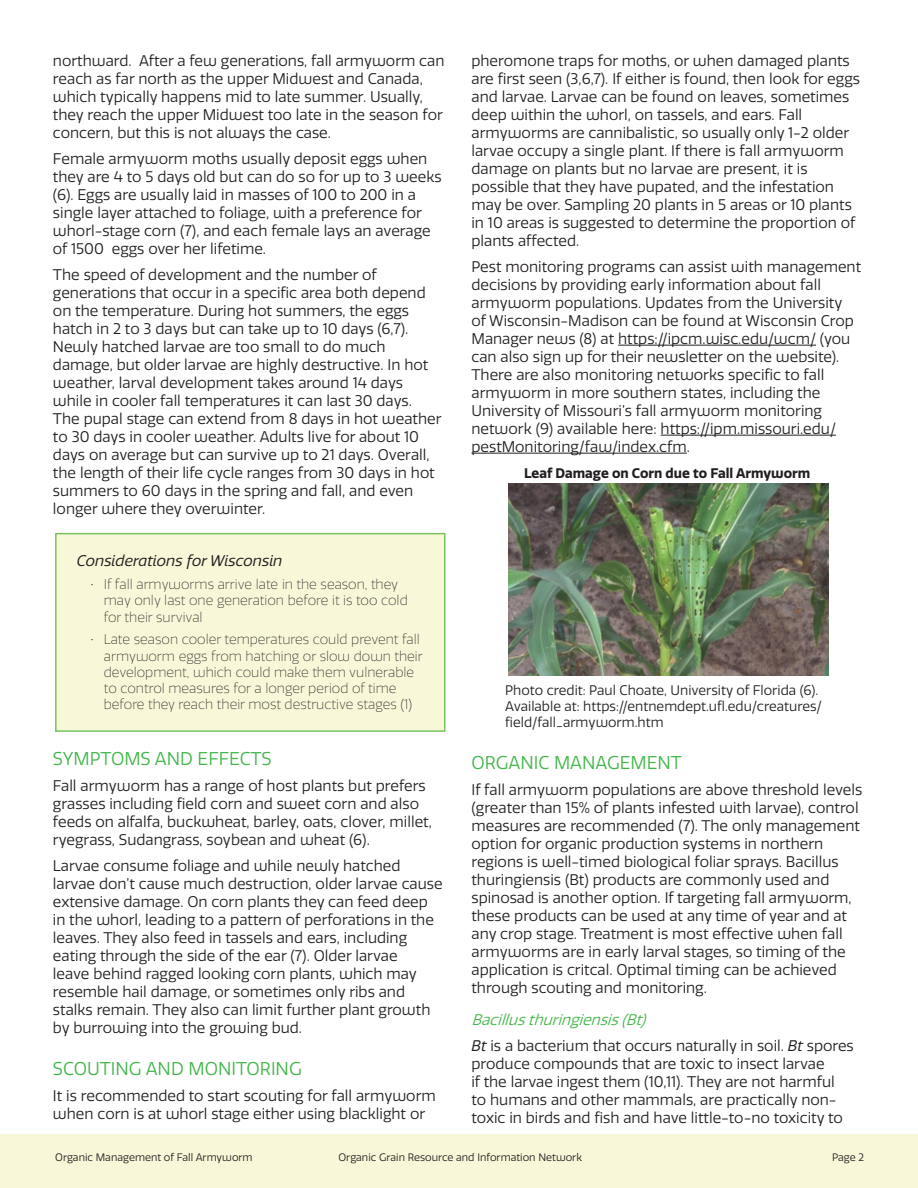
<style>
.page{position:relative;width:918px;height:1188px;background:#fff}
.page>*{position:absolute;margin:0;border:0;box-sizing:border-box;transform-origin:0 0}
.Body_-_title{font:18px "Quatro";color:#42b649}
.Body_-_title-2{font:15px/18px "Quatro";color:#231f20}
.Body_-_title-3{font:italic 15px "Quatro";color:#231f20}
.Body_-_title-4{font:italic 15px "Quatro";color:#42b649}
.t1{font:200 13.5px/16.2px "Quatro";color:#231f20}
.Body_-_title-5{font:13.5px/16.2px "Quatro";color:#231f20}
.Body_-_title-6{font:700 13.5px "Quatro";color:#231f20}
.Body_-_title-7{font:10.5px "Quatro";color:#231f20}
.s1{font-style:italic}
</style>
<div class="page">
<div style="left:0;top:1134px;width:918px;height:54px;background:#f7f8d8"></div>
<hr style="left:618px;top:345px;width:198px;height:1px;background:#231f20">
<hr style="left:661px;top:435px;width:175px;height:1px;background:#231f20">
<hr style="left:471px;top:453px;width:216px;height:1px;background:#231f20">
<div style="left:56px;top:534px;width:389px;height:197px;background:#f7f8d8"></div>
<div style="left:55px;top:533px;width:391px;height:199px;border:2px solid #78c35f"></div>
<img style="left:508px;top:483px;width:320px;height:193px">
<p class="Body_-_title-2" style="left:53px;top:52px;width:393px">northward. After a few generations, fall armyworm can reach as far north as the upper Midwest and Canada, which typically happens mid to late summer. Usually, they reach the upper Midwest too late in the season for concern, but this is not always the case.</p>
<p class="Body_-_title-2" style="left:53px;top:150px;width:390px">Female armyworm moths usually deposit eggs when they are 4 to 5 days old but can do so for up to 3 weeks (6). Eggs are usually laid in masses of 100 to 200 in a single layer attached to foliage, with a preference for whorl-stage corn (7), and each female lays an average of 1500 eggs over her lifetime.</p>
<p class="Body_-_title-2" style="left:53px;top:266px;width:390px">The speed of development and the number of generations that occur in a specific area both depend on the temperature. During hot summers, the eggs hatch in 2 to 3 days but can take up to 10 days (6,7).<br>Newly hatched larvae are too small to do much damage, but older larvae are highly destructive. In hot weather, larval development takes around 14 days while in cooler fall temperatures it can last 30 days.<br>The pupal stage can extend from 8 days in hot weather to 30 days in cooler weather. Adults live for about 10 days on average but can survive up to 21 days. Overall, the length of their life cycle ranges from 30 days in hot summers to 60 days in the spring and fall, and even longer where they overwinter.</p>
<p class="Body_-_title-3" style="left:77px;top:552px;width:207px">Considerations for Wisconsin</p>
<p class="t1" style="left:104px;top:577px;width:305px;text-indent:-14px">• If fall armyworms arrive late in the season, they may only last one generation before it is too cold for their survival</p>
<p class="t1" style="left:104px;top:632px;width:320px;text-indent:-14px">• Late season cooler temperatures could prevent fall armyworm eggs from hatching or slow down their development, which could make them vulnerable to control measures for a longer period of time before they reach their most destructive stages (1)</p>
<p class="Body_-_title" style="left:53px;top:748px;width:220px">SYMPTOMS AND EFFECTS</p>
<p class="Body_-_title-2" style="left:53px;top:777px;width:380px">Fall armyworm has a range of host plants but prefers grasses including field corn and sweet corn and also feeds on alfalfa, buckwheat, barley, oats, clover, millet, ryegrass, Sudangrass, soybean and wheat (6).</p>
<p class="Body_-_title-2" style="left:53px;top:857px;width:391px">Larvae consume foliage and while newly hatched larvae don’t cause much destruction, older larvae cause extensive damage. On corn plants they can feed deep in the whorl, leading to a pattern of perforations in the leaves. They also feed in tassels and ears, including eating through the side of the ear (7). Older larvae<br>leave behind ragged looking corn plants, which may resemble hail damage, or sometimes only ribs and stalks remain. They also can limit further plant growth by burrowing into the growing bud.</p>
<p class="Body_-_title" style="left:53px;top:1058px;width:250px">SCOUTING AND MONITORING</p>
<p class="Body_-_title-2" style="left:53px;top:1087px;width:384px">It is recommended to start scouting for fall armyworm when corn is at whorl stage either using blacklight or</p>
<p class="Body_-_title-2" style="left:471px;top:52px;width:390px">pheromone traps for moths, or when damaged plants are first seen (3,6,7). If either is found, then look for eggs and larvae. Larvae can be found on leaves, sometimes deep within the whorl, on tassels, and ears. Fall armyworms are cannibalistic, so usually only 1-2 older larvae occupy a single plant. If there is fall armyworm damage on plants but no larvae are present, it is possible that they have pupated, and the infestation may be over. Sampling 20 plants in 5 areas or 10 plants in 10 areas is suggested to determine the proportion of plants affected.</p>
<p class="Body_-_title-2" style="left:471px;top:258px;width:391px">Pest monitoring programs can assist with management decisions by providing early information about fall armyworm populations. Updates from the University<br>of Wisconsin-Madison can be found at Wisconsin Crop Manager news (8) at https://ipcm.wisc.edu/wcm/ (you can also sign up for their newsletter on the website).<br>There are also monitoring networks specific to fall armyworm in more southern states, including the University of Missouri’s fall armyworm monitoring network (9) available here: https://ipm.missouri.edu/ pestMonitoring/faw/index.cfm.</p>
<p class="Body_-_title-6" style="left:524px;top:465px;width:288px">Leaf Damage on Corn due to Fall Armyworm</p>
<p class="Body_-_title-5" style="left:505px;top:682px;width:318px">Photo credit: Paul Choate, University of Florida (6).<br>Available at: https://entnemdept.ufl.edu/creatures/ field/fall_armyworm.htm</p>
<p class="Body_-_title" style="left:471px;top:753px;width:212px">ORGANIC MANAGEMENT</p>
<p class="Body_-_title-2" style="left:471px;top:781px;width:392px">If fall armyworm populations are above threshold levels (greater than 15% of plants infested with larvae), control measures are recommended (7). The only management option for organic production systems in northern regions is well-timed biological foliar sprays. Bacillus thuringiensis (Bt) products are commonly used and spinosad is another option. If targeting fall armyworm, these products can be used at any time of year and at any crop stage. Treatment is most effective when fall armyworms are in early larval stages, so timing of the application is critcal. Optimal timing can be achieved through scouting and monitoring.</p>
<p class="Body_-_title-4" style="left:471px;top:1011px;width:181px">Bacillusthuringiensis(Bt)</p>
<p class="Body_-_title-2" style="left:471px;top:1037px;width:384px"><span class="s1">Bt</span> is a bacterium that occurs naturally in soil. <span class="s1">Bt</span> spores produce compounds that are toxic to insect larvae<br>if the larvae ingest them (10,11). They are not harmful<br>to humans and other mammals, are practically non&shy;toxic in birds and fish and have little-to-no toxicity to</p>
<p class="Body_-_title-7" style="left:55px;top:1152px;width:199px">Organic Management of Fall Armyworm</p>
<p class="Body_-_title-7" style="left:339px;top:1152px;width:245px">Organic Grain Resource and Information Network</p>
<p class="Body_-_title-7" style="left:832px;top:1152px;width:34px">Page 2</p>
</div>
